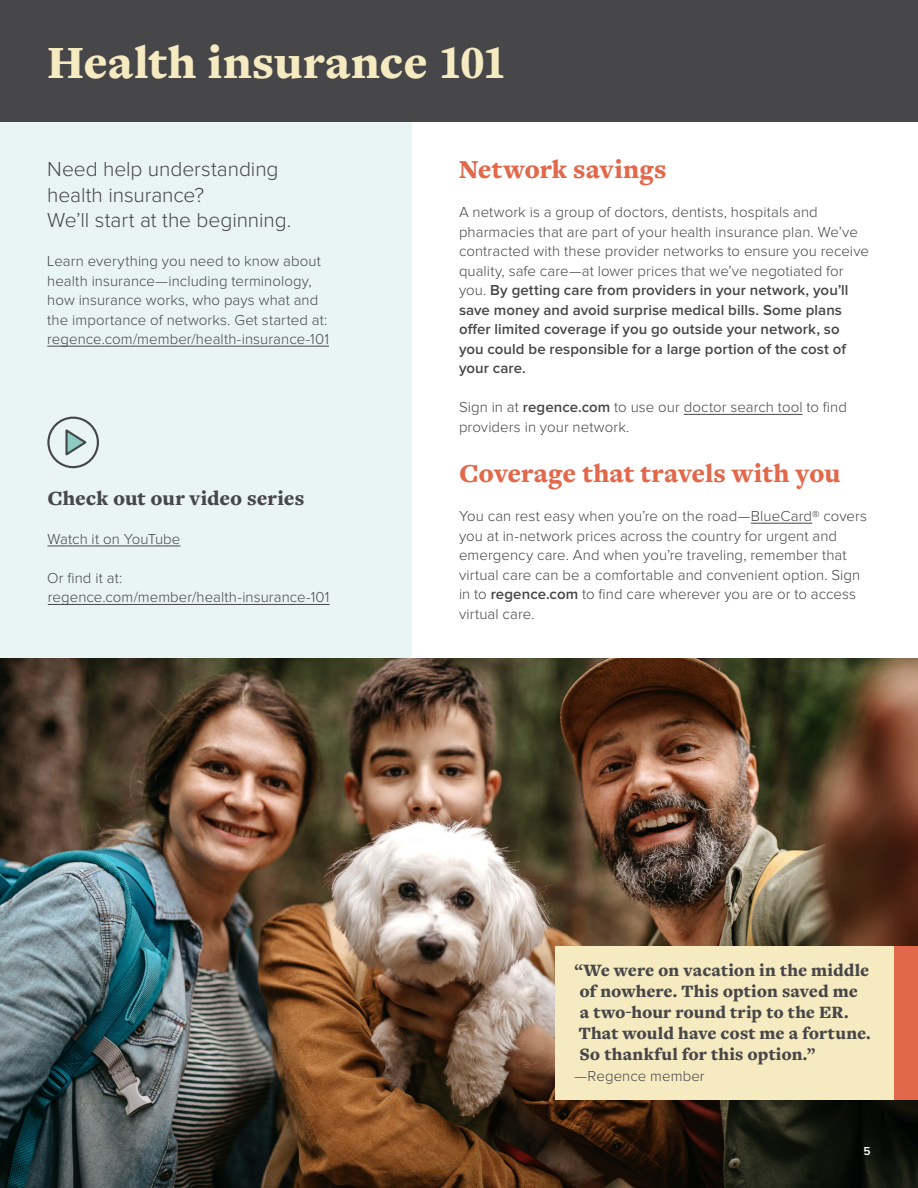
<style>
.page{position:relative;width:918px;height:1188px;background:#fff}
.page>*{position:absolute;margin:0;border:0;box-sizing:border-box;transform-origin:0 0}
.Page_Header_32pt_Fre{font:900 48px "Freight Text Pro";letter-spacing:.005em;color:#f6eac1}
.Large_Subhead_18pt_F{font:900 27px "Freight Text Pro";letter-spacing:.005em;color:#e2684c}
.Intro_14pt{font:300 21px/25.5px "Proxima Nova";letter-spacing:-.005em;color:#474749}
.Small_Subhead_14pt_F{font:900 21px "Freight Text Pro";color:#474749}
.Paragraph_Header_Cal{font:900 18px/21px "Freight Text Pro";letter-spacing:.005em;color:#474749}
.Text_Light_10pt{font:300 15px/19.5px "Proxima Nova";letter-spacing:.005em;color:#474749}
.Small_Subhead_14pt_F-2{font:300 15px/19.5px "Proxima Nova";letter-spacing:.005em;color:#474749}
.Paragraph_Header_Cal-2{font:300 15px "Proxima Nova";letter-spacing:.005em;color:#474749}
.t1{font:600 12px "Proxima Nova";color:#fff}
.s1{font-weight:600}
</style>
<div class="page">
<div style="left:0;top:122px;width:412px;height:536px;background:#e9f5f5"></div>
<img style="left:0;top:659px;width:918px;height:529px">
<div style="left:555px;top:946px;width:363px;height:153px;background:#f6eac1"></div>
<div style="left:894px;top:946px;width:24px;height:153px;background:#e2684c"></div>
<div style="left:0;top:0;width:918px;height:122px;background:#474749"></div>
<hr style="left:48px;top:546px;width:132px;height:1px;background:#474749">
<hr style="left:48px;top:604px;width:282px;height:1px;background:#474749">
<hr style="left:47px;top:346px;width:282px;height:1px;background:#474749">
<hr style="left:684px;top:414px;width:119px;height:1px;background:#474749">
<hr style="left:751px;top:523px;width:61px;height:1px;background:#474749">
<div style="left:47px;top:417px;width:52px;height:51px;border:2px solid #474749;border-radius:50%"></div>
<svg style="left:65px;top:429px;width:22px;height:27px"></svg>
<p class="Page_Header_32pt_Fre" style="left:47px;top:30px;width:461px">Health insurance 101</p>
<p class="Intro_14pt" style="left:47px;top:157px;width:246px">Need help understanding health insurance?<br>We’ll start at the beginning.</p>
<p class="Text_Light_10pt" style="left:47px;top:252px;width:283px">Learn everything you need to know about health insurance—including terminology, how insurance works, who pays what and the importance of networks. Get started at: regence.com/member/health-insurance-101</p>
<p class="Small_Subhead_14pt_F" style="left:48px;top:484px;width:258px">Check out our video series</p>
<p class="Small_Subhead_14pt_F-2" style="left:48px;top:530px;width:134px">Watch it on YouTube</p>
<p class="Small_Subhead_14pt_F-2" style="left:47px;top:569px;width:284px">Or find it at: regence.com/member/health-insurance-101</p>
<p class="Large_Subhead_18pt_F" style="left:459px;top:152px;width:209px">Network savings</p>
<p class="Text_Light_10pt" style="left:459px;top:203px;width:412px">A network is a group of doctors, dentists, hospitals and pharmacies that are part of your health insurance plan. We’ve contracted with these provider networks to ensure you receive quality, safe care—at lower prices that we’ve negotiated for you. <span class="s1">By getting care from providers in your network, you’ll save money and avoid surprise medical bills. Some plans offer limited coverage if you go outside your network, so<br>you could be responsible for a large portion of the cost of your care.</span></p>
<p class="Text_Light_10pt" style="left:459px;top:398px;width:390px">Sign in at <span class="s1">regence.com</span> to use our doctor search tool to find providers in your network.</p>
<p class="Large_Subhead_18pt_F" style="left:459px;top:455px;width:383px">Coverage that travels with you</p>
<p class="Text_Light_10pt" style="left:459px;top:507px;width:410px">You can rest easy when you’re on the road—BlueCard® covers you at in-network prices across the country for urgent and emergency care. And when you’re traveling, remember that virtual care can be a comfortable and convenient option. Sign in to <span class="s1">regence.com</span> to find care wherever you are or to access virtual care.</p>
<p class="Paragraph_Header_Cal" style="left:575px;top:959px;width:298px">“We were on vacation in the middle of nowhere. This option saved me<br>a two-hour round trip to the ER.<br>That would have cost me a fortune.<br>So thankful for this option.”</p>
<p class="Paragraph_Header_Cal-2" style="left:575px;top:1068px;width:132px">—Regence member</p>
<p class="t1" style="left:864px;top:1145px;width:9px">5</p>
</div>
